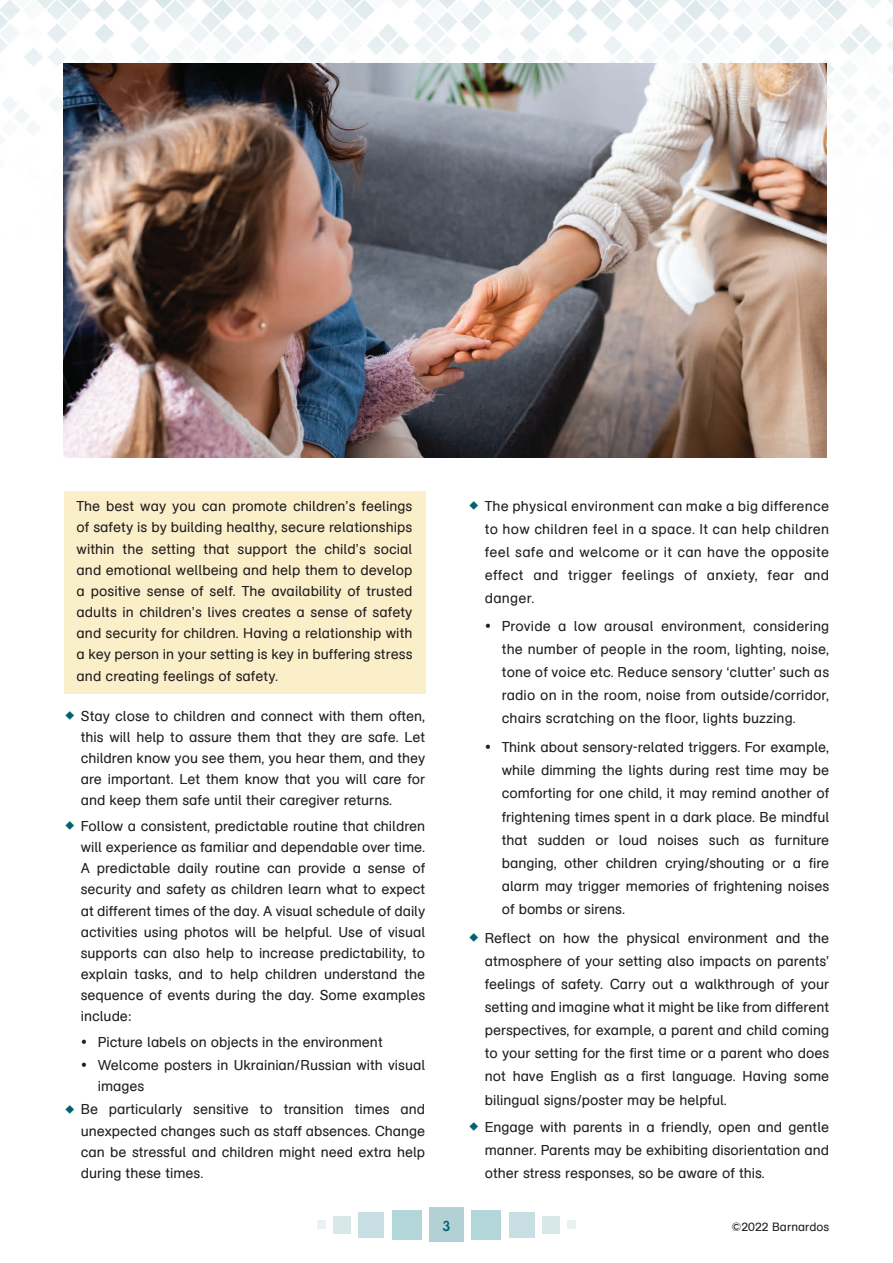
<style>
.page{position:relative;width:893px;height:1263px;background:#fff}
.page>*{position:absolute;margin:0;border:0;box-sizing:border-box;transform-origin:0 0}
.t1{font:600 15px "Lubalin Graph";color:#006272}
.Highlighted_text{font:14.25px/21.1px "AG Schoolbook Regular A";color:#231f20;text-align:justify}
.t2{font:12px "AG Schoolbook Regular A";letter-spacing:.005em;color:#231f20}
</style>
<div class="page">
<div style="left:429px;top:1208px;width:34px;height:34px;background:#b3d0d4"></div>
<div style="left:392px;top:1210px;width:30px;height:29px;background:#b3d6db"></div>
<div style="left:359px;top:1212px;width:25px;height:25px;background:#c7dee2"></div>
<div style="left:567px;top:1220px;width:9px;height:9px;background:#e9f1f3"></div>
<div style="left:334px;top:1216px;width:17px;height:17px;background:#d7e7ea"></div>
<div style="left:542px;top:1216px;width:17px;height:17px;background:#d7e7ea"></div>
<div style="left:317px;top:1220px;width:9px;height:9px;background:#e9f1f3"></div>
<div style="left:509px;top:1212px;width:25px;height:25px;background:#c7dee2"></div>
<div style="left:471px;top:1210px;width:30px;height:29px;background:#b3d6db"></div>
<img style="left:0;top:0;width:893px;height:240px">
<div style="left:64px;top:492px;width:361px;height:202px;background:#fbefca"></div>
<img style="left:64px;top:64px;width:763px;height:393px">
<p class="Highlighted_text" style="left:77px;top:496px;width:337px">The best way you can promote children’s feelings of safety is by building healthy, secure relationships within the setting that support the child’s social and emotional wellbeing and help them to develop a positive sense of self. The availability of trusted adults in children’s lives creates a sense of safety and security for children. Having a relationship with a key person in your setting is key in buffering stress and creating feelings of safety.</p>
<p class="Highlighted_text" style="left:81px;top:705px;width:346px">Stay close to children and connect with them often, this will help to assure them that they are safe. Let children know you see them, you hear them, and they are important. Let them know that you will care for and keep them safe until their caregiver returns.</p>
<p class="Highlighted_text" style="left:81px;top:815px;width:346px">Follow a consistent, predictable routine that children will experience as familiar and dependable over time.<br>A predictable daily routine can provide a sense of security and safety as children learn what to expect at different times of the day. A visual schedule of daily activities using photos will be helpful. Use of visual supports can also help to increase predictability, to explain tasks, and to help children understand the sequence of events during the day. Some examples include:</p>
<p class="Highlighted_text" style="left:98px;top:1031px;width:286px">Picture labels on objects in the environment</p>
<p class="Highlighted_text" style="left:98px;top:1055px;width:329px">Welcome posters in Ukrainian/Russian with visual images</p>
<p class="Highlighted_text" style="left:81px;top:1099px;width:346px">Be particularly sensitive to transition times and unexpected changes such as staff absences. Change can be stressful and children might need extra help during these times.</p>
<p class="Highlighted_text" style="left:485px;top:495px;width:346px;line-height:23.1px">The physical environment can make a big difference to how children feel in a space. It can help children feel safe and welcome or it can have the opposite effect and trigger feelings of anxiety, fear and danger.</p>
<p class="Highlighted_text" style="left:502px;top:614px;width:329px;line-height:23.1px">Provide a low arousal environment, considering the number of people in the room, lighting, noise, tone of voice etc. Reduce sensory ‘clutter’ such as radio on in the room, noise from outside/corridor, chairs scratching on the floor, lights buzzing.</p>
<p class="Highlighted_text" style="left:502px;top:736px;width:329px;line-height:23.1px">Think about sensory-related triggers. For example, while dimming the lights during rest time may be comforting for one child, it may remind another of frightening times spent in a dark place. Be mindful that sudden or loud noises such as furniture banging, other children crying/shouting or a fire alarm may trigger memories of frightening noises of bombs or sirens.</p>
<p class="Highlighted_text" style="left:485px;top:927px;width:346px;line-height:23.1px">Reflect on how the physical environment and the atmosphere of your setting also impacts on parents’ feelings of safety. Carry out a walkthrough of your setting and imagine what it might be like from different perspectives, for example, a parent and child coming to your setting for the first time or a parent who does not have English as a first language. Having some bilingual signs/poster may be helpful.</p>
<p class="Highlighted_text" style="left:485px;top:1115px;width:346px;line-height:23.1px">Engage with parents in a friendly, open and gentle manner. Parents may be exhibiting disorientation and other stress responses, so be aware of this.</p>
<p class="t1" style="left:442px;top:1216px;width:10px">3</p>
<p class="t2" style="left:731px;top:1220px;width:99px">©2022 Barnardos</p>
</div>
